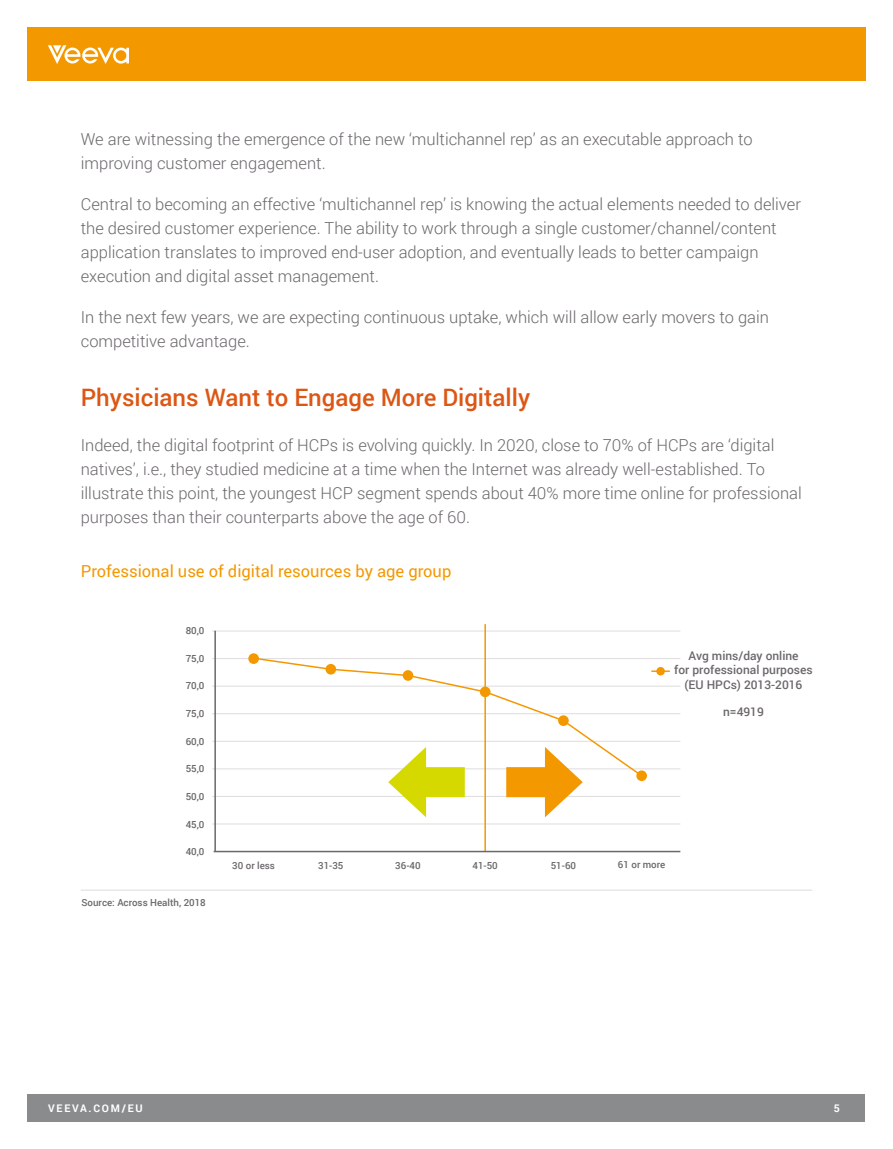
<style>
.page{position:relative;width:893px;height:1149px;background:#fff}
.page>*{position:absolute;margin:0;border:0;box-sizing:border-box;transform-origin:0 0}
.t1{font:500 24px "Roboto";color:#dc5714}
.t2{font:300 16.5px/24px "Roboto";color:#6b676b}
.t3{font:16.5px "Roboto";color:#f49800}
.t4{font:500 12px/14.4px "Roboto";color:#6b676b;text-align:center}
.t5{font:700 10.5px "Roboto";letter-spacing:.17em;color:#fff}
.t6{font:500 9.75px "Roboto";color:#6b676b}
</style>
<div class="page">
<hr style="left:212px;top:630px;width:468px;height:1px;background:#dfdcdd">
<hr style="left:212px;top:658px;width:468px;height:1px;background:#dfdcdd">
<hr style="left:212px;top:685px;width:468px;height:1px;background:#dfdcdd">
<hr style="left:212px;top:713px;width:468px;height:1px;background:#dfdcdd">
<hr style="left:212px;top:740px;width:468px;height:1px;background:#dfdcdd">
<hr style="left:212px;top:768px;width:468px;height:1px;background:#dfdcdd">
<hr style="left:212px;top:795px;width:468px;height:1px;background:#dfdcdd">
<hr style="left:212px;top:823px;width:468px;height:1px;background:#dfdcdd">
<hr style="left:484px;top:624px;width:2px;height:227px;background:#f49800">
<hr style="left:214px;top:630px;width:2px;height:221px;background:#6b676b">
<hr style="left:214px;top:850px;width:466px;height:2px;background:#6b676b">
<div style="left:248px;top:653px;width:11px;height:10px;background:#f49800;border-radius:50%"></div>
<div style="left:636px;top:770px;width:11px;height:10px;background:#f49800;border-radius:50%"></div>
<svg style="left:656px;top:666px;width:9px;height:9px"></svg>
<svg style="left:252px;top:656px;width:392px;height:121px"></svg>
<svg style="left:651px;top:670px;width:19px;height:1px"></svg>
<hr style="left:81px;top:889px;width:731px;height:1px;background:#dfdcdd">
<div style="left:506px;top:767px;width:52px;height:30px;background:#f49800"></div>
<svg style="left:545px;top:746px;width:38px;height:71px"></svg>
<div style="left:413px;top:767px;width:52px;height:30px;background:#d5d900"></div>
<svg style="left:388px;top:746px;width:38px;height:71px"></svg>
<div style="left:28px;top:1093px;width:837px;height:27px;background:#898b8d"></div>
<div style="left:27px;top:28px;width:838px;height:53px;background:#f49800"></div>
<svg style="left:48px;top:45px;width:81px;height:19px"></svg>
<p class="t2" style="left:81px;top:126px;width:673px">We are witnessing the emergence of the new ‘multichannel rep’ as an executable approach to improving customer engagement.</p>
<p class="t2" style="left:81px;top:191px;width:722px">Central to becoming an effective ‘multichannel rep’ is knowing the actual elements needed to deliver the desired customer experience. The ability to work through a single customer/channel/content application translates to improved end-user adoption, and eventually leads to better campaign execution and digital asset management.</p>
<p class="t2" style="left:81px;top:304px;width:690px">In the next few years, we are expecting continuous uptake, which will allow early movers to gain competitive advantage.</p>
<h1 class="t1" style="left:81px;top:380px;width:451px">Physicians Want to Engage More Digitally</h1>
<p class="t2" style="left:81px;top:432px;width:722px">Indeed, the digital footprint of HCPs is evolving quickly. In 2020, close to 70% of HCPs are ‘digital natives’, i.e., they studied medicine at a time when the Internet was already well-established. To illustrate this point, the youngest HCP segment spends about 40% more time online for professional purposes than their counterparts above the age of 60.</p>
<p class="t3" style="left:81px;top:559px;width:372px">Professional use of digital resources by age group</p>
<p class="t6" style="left:186px;top:624px;width:20px">80,0</p>
<p class="t6" style="left:186px;top:651px;width:20px">75,0</p>
<p class="t6" style="left:186px;top:679px;width:20px">70,0</p>
<p class="t6" style="left:186px;top:706px;width:20px">75,0</p>
<p class="t6" style="left:186px;top:734px;width:20px">60,0</p>
<p class="t6" style="left:186px;top:761px;width:20px">55,0</p>
<p class="t6" style="left:186px;top:789px;width:20px">50,0</p>
<p class="t6" style="left:186px;top:817px;width:20px">45,0</p>
<p class="t6" style="left:186px;top:844px;width:20px">40,0</p>
<p class="t6" style="left:81px;top:895px;width:126px">Source: Across Health, 2018</p>
<p class="t4" style="left:674px;top:647px;width:140px">Avg mins/day online<br>for professional purposes (EU HPCs) 2013-2016</p>
<p class="t4" style="left:723px;top:703px;width:42px">n=4919</p>
<p class="t6" style="left:232px;top:858px;width:44px">30 or less</p>
<p class="t6" style="left:318px;top:858px;width:27px">31-35</p>
<p class="t6" style="left:395px;top:858px;width:27px">36-40</p>
<p class="t6" style="left:472px;top:858px;width:27px">41-50</p>
<p class="t6" style="left:551px;top:858px;width:27px">51-60</p>
<p class="t6" style="left:618px;top:857px;width:49px">61 or more</p>
<p class="t5" style="left:48px;top:1100px;width:96px">VEEVA.COM/EU</p>
<p class="t5" style="left:834px;top:1100px;width:8px">5</p>
</div>
